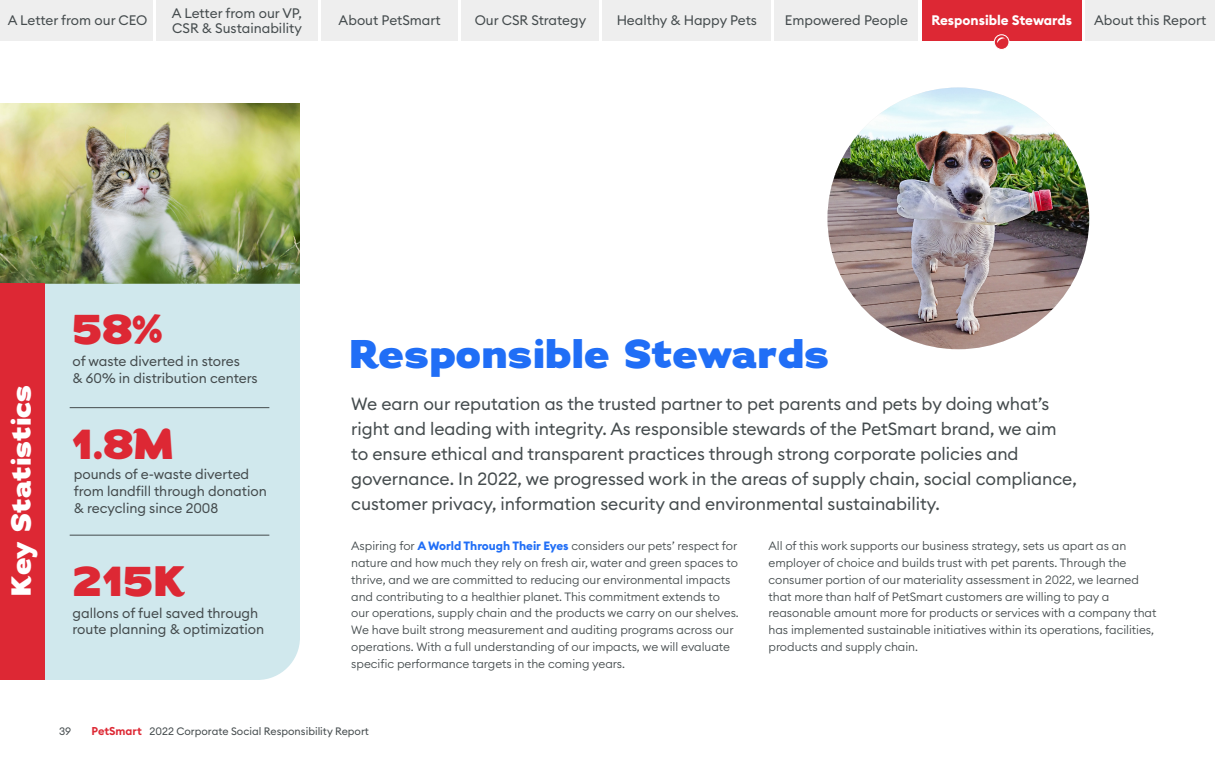
<style>
.page{position:relative;width:1215px;height:765px;background:#fff}
.page>*{position:absolute;margin:0;border:0;box-sizing:border-box;transform-origin:0 0}
.t1{font:42.5px "AFP Headline Ultra";letter-spacing:-.01em;color:#dd2834}
.t2{font:40px "AFP Headline Ultra";color:#206ef6}
.t3{font:27.5px "AFP Headline Ultra";letter-spacing:-.005em;color:#fff}
.t4{font:17.5px/25px "Euclid Circular B";letter-spacing:-.005em;color:#444b4d}
.t5{font:13.75px/16.9px "Euclid Circular B";letter-spacing:-.005em;color:#444b4d}
.t6{font:13.62px/14.9px "Euclid Circular B";color:#444b4d}
.t7{font:700 13.62px "Euclid Circular B";color:#fff}
.t8{font:300 11.88px/16.9px "Euclid Circular B";letter-spacing:-.005em;color:#444b4d}
.t9{font:10.62px "Euclid Circular B";color:#444b4d}
.s1{font-weight:700;color:#206ef6}
.s2{font-weight:600;font-size:11.25px;color:#dd2834}
</style>
<div class="page">
<div style="left:0;top:0;width:152px;height:40px;background:#eee"></div>
<div style="left:156px;top:0;width:162px;height:40px;background:#eee"></div>
<div style="left:321px;top:0;width:137px;height:40px;background:#eee"></div>
<div style="left:462px;top:0;width:137px;height:40px;background:#eee"></div>
<div style="left:603px;top:0;width:168px;height:40px;background:#eee"></div>
<div style="left:775px;top:0;width:143px;height:40px;background:#eee"></div>
<div style="left:922px;top:0;width:160px;height:40px;background:#dd2834"></div>
<div style="left:1085px;top:0;width:130px;height:40px;background:#eee"></div>
<img style="left:0;top:104px;width:300px;height:180px">
<div style="left:45px;top:284px;width:255px;height:396px;background:#d0e8ed"></div>
<div style="left:0;top:284px;width:45px;height:396px;background:#dd2834"></div>
<img style="left:828px;top:87px;width:261px;height:262px;border-radius:131px">
<hr style="left:70px;top:407px;width:199px;height:1px;background:#444b4d">
<hr style="left:70px;top:535px;width:199px;height:1px;background:#444b4d">
<div style="left:994px;top:35px;width:15px;height:14px;background:#dd2834;border-radius:50%"></div>
<div style="left:994px;top:34px;width:16px;height:16px;border:1px solid #fff;border-radius:50%"></div>
<svg style="left:997px;top:37px;width:8px;height:6px"></svg>
<p class="t6" style="left:8px;top:13px;width:141px">A Letter from our CEO</p>
<p class="t6" style="left:172px;top:5px;width:131px">A Letter from our VP,<br>CSR &amp; Sustainability</p>
<p class="t6" style="left:339px;top:13px;width:104px">About PetSmart</p>
<p class="t6" style="left:475px;top:13px;width:113px">Our CSR Strategy</p>
<p class="t6" style="left:617px;top:13px;width:142px">Healthy &amp; Happy Pets</p>
<p class="t6" style="left:785px;top:13px;width:125px">Empowered People</p>
<p class="t7" style="left:931px;top:11px;width:142px">Responsible Stewards</p>
<p class="t6" style="left:1094px;top:13px;width:114px">About this Report</p>
<h3 class="t3" style="left:3px;top:596px;width:213px;rotate:-90deg">Key Statistics</h3>
<h1 class="t1" style="left:72px;top:302px;width:92px">58%</h1>
<p class="t5" style="left:72px;top:353px;width:187px">of waste diverted in stores<br>&amp; 60% in distribution centers</p>
<h1 class="t1" style="left:72px;top:417px;width:102px">1.8M</h1>
<p class="t5" style="left:74px;top:466px;width:195px">pounds of e-waste diverted from landfill through donation &amp; recycling since 2008</p>
<h1 class="t1" style="left:72px;top:554px;width:115px">215K</h1>
<p class="t5" style="left:72px;top:604px;width:193px">gallons of fuel saved through route planning &amp; optimization</p>
<h2 class="t2" style="left:350px;top:329px;width:481px">Responsible Stewards</h2>
<p class="t4" style="left:351px;top:391px;width:727px">We earn our reputation as the trusted partner to pet parents and pets by doing what’s right and leading with integrity. As responsible stewards of the PetSmart brand, we aim to ensure ethical and transparent practices through strong corporate policies and governance. In 2022, we progressed work in the areas of supply chain, social compliance, customer privacy, information security and environmental sustainability.</p>
<p class="t8" style="left:351px;top:537px;width:389px">Aspiring for <span class="s1">A World Through Their Eyes</span> considers our pets’ respect for nature and how much they rely on fresh air, water and green spaces to thrive, and we are committed to reducing our environmental impacts and contributing to a healthier planet. This commitment extends to our operations, supply chain and the products we carry on our shelves.<br>We have built strong measurement and auditing programs across our operations. With a full understanding of our impacts, we will evaluate specific performance targets in the coming years.</p>
<p class="t8" style="left:769px;top:537px;width:389px">All of this work supports our business strategy, sets us apart as an employer of choice and builds trust with pet parents. Through the consumer portion of our materiality assessment in 2022, we learned that more than half of PetSmart customers are willing to pay a reasonable amount more for products or services with a company that has implemented sustainable initiatives within its operations, facilities, products and supply chain.</p>
<p class="t9" style="left:59px;top:725px;width:14px">39</p>
<p class="t9" style="left:92px;top:725px;width:279px"><span class="s2">PetSmart</span> 2022 Corporate Social Responsibility Report</p>
</div>
